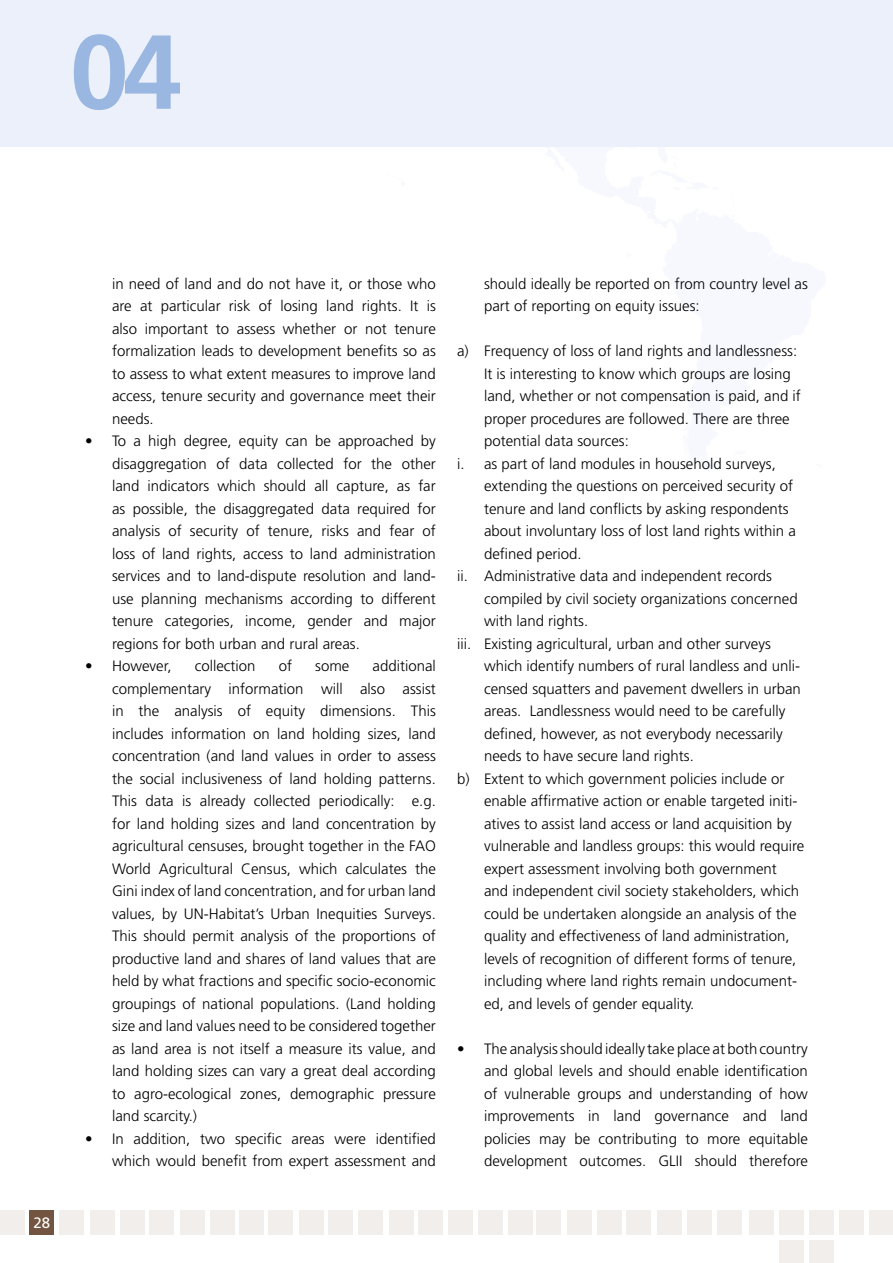
<style>
.page{position:relative;width:893px;height:1263px;background:#fff}
.page>*{position:absolute;margin:0;border:0;box-sizing:border-box;transform-origin:0 0}
.t1{font:700 105px "Frutiger";color:#99b7e1}
.t2{font:300 15px/22.5px "Frutiger";color:#000;text-align:justify}
.t3{font:15px "Frutiger";color:#fff}
</style>
<div class="page">
<div style="left:0;top:1210px;width:25px;height:25px;background:#f2eeec"></div>
<div style="left:180px;top:1210px;width:25px;height:25px;background:#f2eeec"></div>
<div style="left:389px;top:1210px;width:24px;height:25px;background:#f2eeec"></div>
<div style="left:657px;top:1210px;width:25px;height:25px;background:#f2eeec"></div>
<div style="left:210px;top:1210px;width:25px;height:25px;background:#f2eeec"></div>
<div style="left:478px;top:1210px;width:25px;height:25px;background:#f2eeec"></div>
<div style="left:418px;top:1210px;width:25px;height:25px;background:#f2eeec"></div>
<div style="left:687px;top:1210px;width:25px;height:25px;background:#f2eeec"></div>
<div style="left:59px;top:1210px;width:25px;height:25px;background:#f2eeec"></div>
<div style="left:268px;top:1210px;width:25px;height:25px;background:#f2eeec"></div>
<div style="left:536px;top:1210px;width:25px;height:25px;background:#f2eeec"></div>
<div style="left:239px;top:1210px;width:25px;height:25px;background:#f2eeec"></div>
<div style="left:508px;top:1210px;width:25px;height:25px;background:#f2eeec"></div>
<div style="left:448px;top:1210px;width:25px;height:25px;background:#f2eeec"></div>
<div style="left:717px;top:1210px;width:24px;height:25px;background:#f2eeec"></div>
<div style="left:90px;top:1210px;width:25px;height:25px;background:#f2eeec"></div>
<div style="left:299px;top:1210px;width:24px;height:25px;background:#f2eeec"></div>
<div style="left:567px;top:1210px;width:25px;height:25px;background:#f2eeec"></div>
<div style="left:120px;top:1210px;width:24px;height:25px;background:#f2eeec"></div>
<div style="left:328px;top:1210px;width:25px;height:25px;background:#f2eeec"></div>
<div style="left:597px;top:1210px;width:25px;height:25px;background:#f2eeec"></div>
<div style="left:149px;top:1210px;width:25px;height:25px;background:#f2eeec"></div>
<div style="left:358px;top:1210px;width:25px;height:25px;background:#f2eeec"></div>
<div style="left:626px;top:1210px;width:25px;height:25px;background:#f2eeec"></div>
<div style="left:749px;top:1210px;width:25px;height:25px;background:#f2eeec"></div>
<div style="left:779px;top:1210px;width:25px;height:25px;background:#f2eeec"></div>
<div style="left:779px;top:1240px;width:25px;height:23px;background:#f2eeec"></div>
<div style="left:809px;top:1210px;width:24px;height:25px;background:#f2eeec"></div>
<div style="left:809px;top:1240px;width:24px;height:23px;background:#f2eeec"></div>
<div style="left:840px;top:1210px;width:24px;height:25px;background:#f2eeec"></div>
<div style="left:869px;top:1210px;width:24px;height:25px;background:#f2eeec"></div>
<div style="left:30px;top:1210px;width:24px;height:25px;background:#725440"></div>
<div style="left:0;top:0;width:893px;height:147px;background:#ecf0fa"></div>
<h1 class="t1" style="left:70px;top:11px;width:113px">04</h1>
<p class="t3" style="left:33px;top:1214px;width:18px">28</p>
<p class="t2" style="left:112px;top:272px;width:325px">in need of land and do not have it, or those who are at particular risk of losing land rights. It is also important to assess whether or not tenure formalization leads to development benefits so as to assess to what extent measures to improve land access, tenure security and governance meet their needs.</p>
<p class="t2" style="left:112px;top:430px;width:325px;text-indent:-27px">• To a high degree, equity can be approached by disaggregation of data collected for the other land indicators which should all capture, as far as possible, the disaggregated data required for analysis of security of tenure, risks and fear of loss of land rights, access to land administration services and to land-dispute resolution and land&shy;use planning mechanisms according to different tenure categories, income, gender and major regions for both urban and rural areas.</p>
<p class="t2" style="left:85px;top:655px;width:88px">• However,</p>
<p class="t2" style="left:195px;top:655px;width:62px">collection</p>
<p class="t2" style="left:279px;top:655px;width:15px">of</p>
<p class="t2" style="left:315px;top:655px;width:36px">some</p>
<p class="t2" style="left:112px;top:655px;width:325px;text-indent:260px">additional complementary information will also assist in the analysis of equity dimensions. This includes information on land holding sizes, land concentration (and land values in order to assess the social inclusiveness of land holding patterns.<br>This data is already collected periodically: e.g. for land holding sizes and land concentration by agricultural censuses, brought together in the FAO World Agricultural Census, which calculates the Gini index of land concentration, and for urban land values, by UN-Habitat’s Urban Inequities Surveys.<br>This should permit analysis of the proportions of productive land and shares of land values that are held by what fractions and specific socio-economic groupings of national populations. (Land holding size and land values need to be considered together as land area is not itself a measure its value, and land holding sizes can vary a great deal according to agro-ecological zones, demographic pressure land scarcity.)</p>
<p class="t2" style="left:85px;top:1127px;width:352px;text-align:right">• In addition, two specific areas were identified which would benefit from expert assessment and</p>
<p class="t2" style="left:484px;top:272px;width:325px">should ideally be reported on from country level as part of reporting on equity issues:</p>
<p class="t2" style="left:457px;top:340px;width:342px">a) Frequency of loss of land rights and landlessness:</p>
<p class="t2" style="left:484px;top:362px;width:308px">It is interesting to know which groups are losing</p>
<p class="t2" style="left:484px;top:385px;width:318px">land, whether or not compensation is paid, and if</p>
<p class="t2" style="left:484px;top:407px;width:307px">proper procedures are followed. There are three</p>
<p class="t2" style="left:484px;top:430px;width:146px">potential data sources:</p>
<p class="t2" style="left:457px;top:452px;width:320px">i. as part of land modules in household surveys,</p>
<p class="t2" style="left:484px;top:475px;width:310px">extending the questions on perceived security of</p>
<p class="t2" style="left:484px;top:497px;width:306px">tenure and land conflicts by asking respondents</p>
<p class="t2" style="left:484px;top:520px;width:313px">about involuntary loss of lost land rights within a</p>
<p class="t2" style="left:484px;top:542px;width:99px">defined period.</p>
<p class="t2" style="left:457px;top:565px;width:316px">ii. Administrative data and independent records</p>
<p class="t2" style="left:484px;top:587px;width:315px">compiled by civil society organizations concerned</p>
<p class="t2" style="left:484px;top:610px;width:106px">with land rights.</p>
<p class="t2" style="left:457px;top:632px;width:315px">iii. Existing agricultural, urban and other surveys</p>
<p class="t2" style="left:484px;top:655px;width:317px">which identify numbers of rural landless and unli-</p>
<p class="t2" style="left:484px;top:677px;width:318px">censed squatters and pavement dwellers in urban</p>
<p class="t2" style="left:484px;top:700px;width:303px">areas. Landlessness would need to be carefully</p>
<p class="t2" style="left:484px;top:722px;width:300px">defined, however, as not everybody necessarily</p>
<p class="t2" style="left:484px;top:745px;width:211px">needs to have secure land rights.</p>
<p class="t2" style="left:457px;top:767px;width:329px">b) Extent to which government policies include or</p>
<p class="t2" style="left:484px;top:790px;width:315px">enable affirmative action or enable targeted initi-</p>
<p class="t2" style="left:484px;top:812px;width:309px">atives to assist land access or land acquisition by</p>
<p class="t2" style="left:484px;top:835px;width:322px">vulnerable and landless groups: this would require</p>
<p class="t2" style="left:484px;top:857px;width:294px">expert assessment involving both government</p>
<p class="t2" style="left:484px;top:880px;width:317px">and independent civil society stakeholders, which</p>
<p class="t2" style="left:484px;top:902px;width:314px">could be undertaken alongside an analysis of the</p>
<p class="t2" style="left:484px;top:925px;width:307px">quality and effectiveness of land administration,</p>
<p class="t2" style="left:484px;top:947px;width:314px">levels of recognition of different forms of tenure,</p>
<p class="t2" style="left:484px;top:970px;width:314px">including where land rights remain undocument-</p>
<p class="t2" style="left:484px;top:992px;width:212px">ed, and levels of gender equality.</p>
<p class="t2" style="left:484px;top:1037px;width:325px;text-indent:-27px">• The analysis should ideally take place at both country and global levels and should enable identification of vulnerable groups and understanding of how improvements in land governance and land policies may be contributing to more equitable development outcomes. GLII should therefore</p>
</div>
